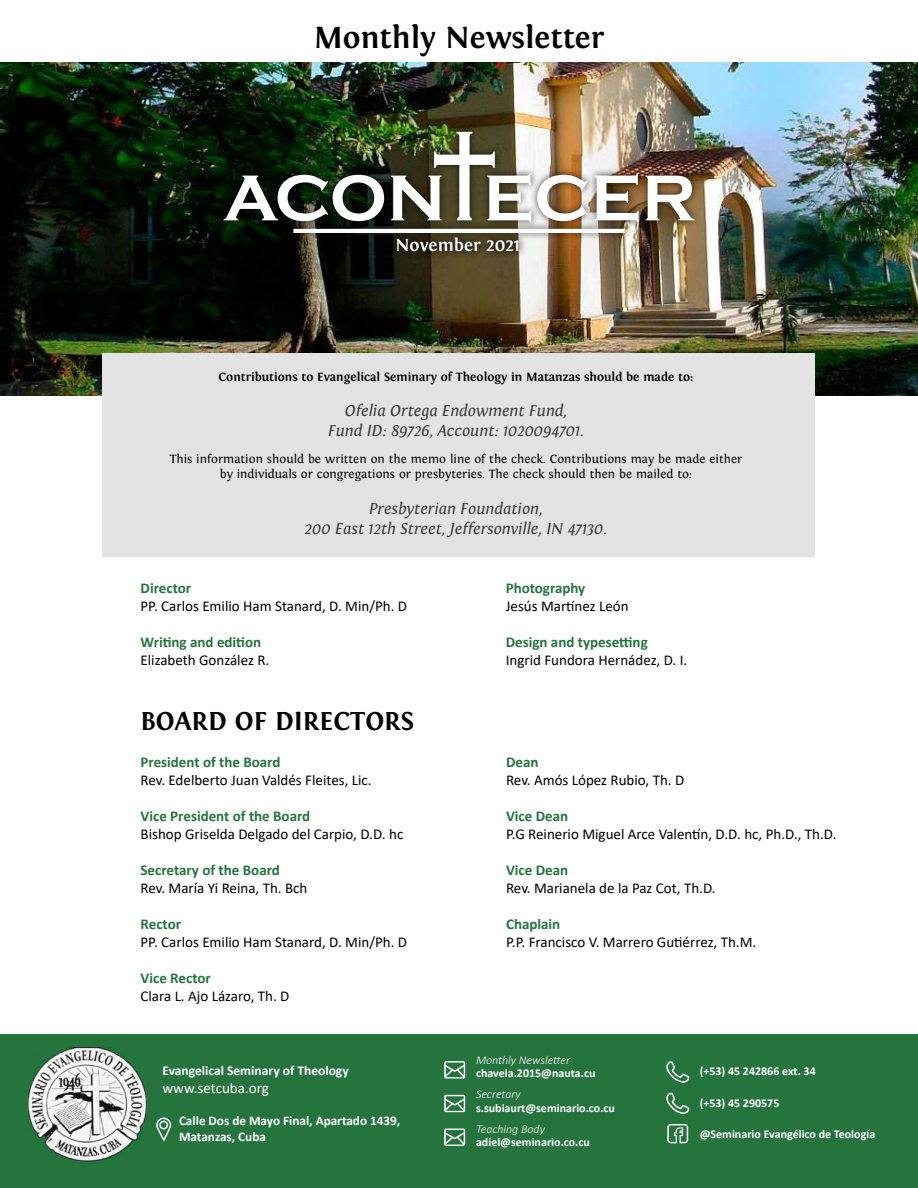
<style>
.page{position:relative;width:918px;height:1188px;background:#fff}
.page>*{position:absolute;margin:0;border:0;box-sizing:border-box;transform-origin:0 0}
.t1{font:700 31.5px "Fontin";color:#000}
.t2{font:700 27px "Fontin";color:#000}
.t3{font:700 18px "Fontin";color:#fff}
.t4{font:italic 16.5px/19.8px "Fontin";color:#3c3c3b;text-align:center}
.t5{font:15px "Calibri";color:#000}
.t6{font:700 15px "Calibri";color:#25743e}
.t7{font:15px "Calibri";color:#fff}
.t8{font:700 13.5px "Calibri";color:#fff}
.t9{font:700 13.2px/15.9px "Calibri";color:#fff}
.t10{font:12.45px/15px "Fontin";color:#000;text-align:center}
.t11{font:700 12.45px "Fontin";color:#000}
.t12{font:700 12px "Calibri";color:#fff}
.t13{font:italic 300 12px "Calibri";color:#fff}
</style>
<div class="page">
<img style="left:1px;top:62px;width:917px;height:334px">
<div style="left:389px;top:229px;width:138px;height:30px;background:#000;opacity:.75"></div>
<div style="left:216px;top:124px;width:486px;height:106px;background:#000;opacity:.75"></div>
<svg style="left:224px;top:175px;width:160px;height:46px"></svg>
<svg style="left:537px;top:175px;width:51px;height:46px"></svg>
<svg style="left:595px;top:173px;width:44px;height:49px"></svg>
<svg style="left:646px;top:176px;width:48px;height:44px"></svg>
<svg style="left:391px;top:132px;width:140px;height:89px"></svg>
<div style="left:286px;top:221px;width:346px;height:19px;background:#000;opacity:.75"></div>
<hr style="left:293px;top:229px;width:332px;height:4px;background:#fff">
<div style="left:103px;top:353px;width:712px;height:203px;background:#e3e3e3"></div>
<div style="left:0;top:1034px;width:918px;height:154px;background:#25743e"></div>
<img style="left:29px;top:1047px;width:118px;height:115px">
<svg style="left:156px;top:1117px;width:16px;height:25px"></svg>
<svg style="left:444px;top:1095px;width:21px;height:17px"></svg>
<svg style="left:444px;top:1129px;width:21px;height:17px"></svg>
<svg style="left:444px;top:1061px;width:21px;height:17px"></svg>
<svg style="left:666px;top:1092px;width:24px;height:22px"></svg>
<svg style="left:666px;top:1061px;width:24px;height:22px"></svg>
<svg style="left:667px;top:1124px;width:21px;height:19px"></svg>
<h1 class="t1" style="left:314px;top:20px;width:292px">Monthly Newsletter</h1>
<p class="t3" style="left:396px;top:235px;width:126px">November 2021</p>
<p class="t11" style="left:219px;top:370px;width:476px">Contributions to Evangelical Seminary of Theology in Matanzas should be made to:</p>
<p class="t4" style="left:328px;top:401px;width:257px">Ofelia Ortega Endowment Fund,<br>Fund ID: 89726, Account: 1020094701.</p>
<p class="t10" style="left:170px;top:452px;width:574px">This information should be written on the memo line of the check. Contributions may be made either by individuals or congregations or presbyteries. The check should then be mailed to:</p>
<p class="t4" style="left:305px;top:499px;width:303px">Presbyterian Foundation,<br>200 East 12th Street, Jeffersonville, IN 47130.</p>
<p class="t6" style="left:141px;top:577px;width:52px">Director</p>
<p class="t5" style="left:141px;top:595px;width:268px">PP. Carlos Emilio Ham Stanard, D. Min/Ph. D</p>
<p class="t6" style="left:141px;top:631px;width:122px">Writing and edition</p>
<p class="t5" style="left:141px;top:649px;width:130px">Elizabeth González R.</p>
<h2 class="t2" style="left:141px;top:706px;width:275px">BOARD OF DIRECTORS</h2>
<p class="t6" style="left:141px;top:751px;width:141px">President of the Board</p>
<p class="t5" style="left:141px;top:770px;width:233px">Rev. Edelberto Juan Valdés Fleites, Lic.</p>
<p class="t6" style="left:141px;top:805px;width:171px">Vice President of the Board</p>
<p class="t5" style="left:141px;top:824px;width:264px">Bishop Griselda Delgado del Carpio, D.D. hc</p>
<p class="t6" style="left:141px;top:859px;width:141px">Secretary of the Board</p>
<p class="t5" style="left:141px;top:878px;width:168px">Rev. María Yi Reina, Th. Bch</p>
<p class="t6" style="left:141px;top:913px;width:42px">Rector</p>
<p class="t5" style="left:141px;top:932px;width:268px">PP. Carlos Emilio Ham Stanard, D. Min/Ph. D</p>
<p class="t6" style="left:141px;top:967px;width:72px">Vice Rector</p>
<p class="t5" style="left:141px;top:986px;width:150px">Clara L. Ajo Lázaro, Th. D</p>
<p class="t8" style="left:163px;top:1061px;width:188px">Evangelical Seminary of Theology</p>
<p class="t7" style="left:163px;top:1077px;width:108px">www.setcuba.org</p>
<p class="t9" style="left:179px;top:1113px;width:223px">Calle Dos de Mayo Final, Apartado 1439,<br>Matanzas, Cuba</p>
<p class="t6" style="left:506px;top:577px;width:81px">Photography</p>
<p class="t5" style="left:506px;top:595px;width:124px">Jesús Martínez León</p>
<p class="t6" style="left:506px;top:631px;width:144px">Design and typesetting</p>
<p class="t5" style="left:506px;top:649px;width:183px">Ingrid Fundora Hernádez, D. I.</p>
<p class="t6" style="left:506px;top:751px;width:34px">Dean</p>
<p class="t5" style="left:506px;top:770px;width:180px">Rev. Amós López Rubio, Th. D</p>
<p class="t6" style="left:506px;top:805px;width:64px">Vice Dean</p>
<p class="t5" style="left:506px;top:824px;width:332px">P.G Reinerio Miguel Arce Valentín, D.D. hc, Ph.D., Th.D.</p>
<p class="t6" style="left:506px;top:859px;width:64px">Vice Dean</p>
<p class="t5" style="left:506px;top:878px;width:211px">Rev. Marianela de la Paz Cot, Th.D.</p>
<p class="t6" style="left:506px;top:913px;width:56px">Chaplain</p>
<p class="t5" style="left:506px;top:932px;width:252px">P.P. Francisco V. Marrero Gutiérrez, Th.M.</p>
<p class="t13" style="left:476px;top:1052px;width:96px">Monthly Newsletter</p>
<p class="t12" style="left:476px;top:1065px;width:121px">chavela.2015@nauta.cu</p>
<p class="t13" style="left:476px;top:1087px;width:46px">Secretary</p>
<p class="t12" style="left:476px;top:1099px;width:141px">s.subiaurt@seminario.co.cu</p>
<p class="t13" style="left:476px;top:1121px;width:70px">Teaching Body</p>
<p class="t12" style="left:476px;top:1134px;width:115px">adiel@seminario.co.cu</p>
<p class="t12" style="left:700px;top:1063px;width:118px">(+53) 45 242866 ext. 34</p>
<p class="t12" style="left:700px;top:1094px;width:81px">(+53) 45 290575</p>
<p class="t12" style="left:700px;top:1126px;width:177px">@Seminario Evangélico de Teología</p>
</div>
